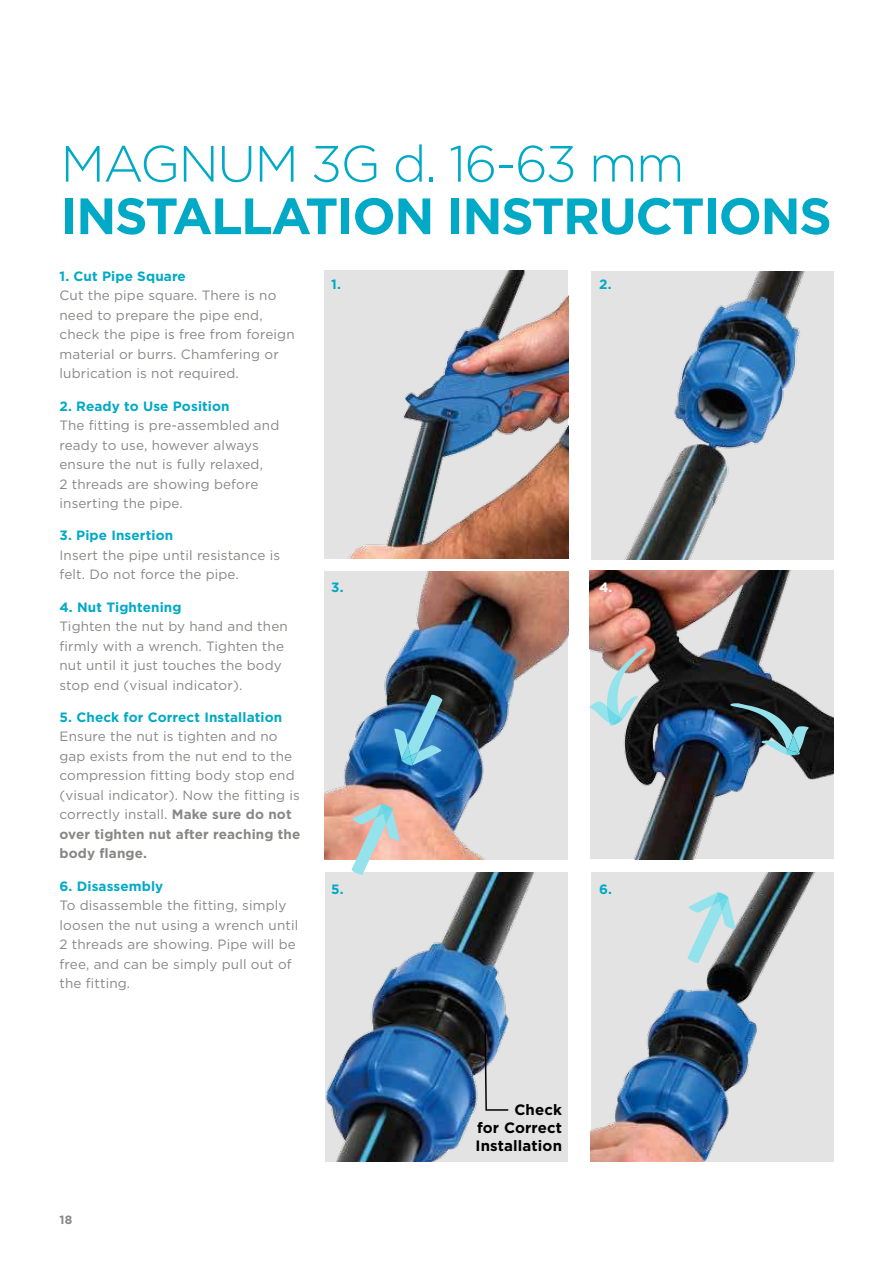
<style>
.page{position:relative;width:893px;height:1263px;background:#fff}
.page>*{position:absolute;margin:0;border:0;box-sizing:border-box;transform-origin:0 0}
.t1{font:700 51px "Gotham";letter-spacing:-.03em;color:#00a9c6}
.t2{font:300 51px "Gotham";letter-spacing:-.03em;color:#00a9c6}
.t3{font:700 15px/18px "Gotham";letter-spacing:.01em;color:#000;text-align:justify}
.t4{font:13.5px/19.5px "Gotham";letter-spacing:.01em;color:#878786}
.t5{font:700 13.5px "Gotham";letter-spacing:.01em;color:#00a9c6}
.t6{font:700 13.5px "Gotham";color:#fff}
.t7{font:700 12px "Gotham";color:#878786}
.s1{font-weight:700}
</style>
<div class="page">
<img style="left:325px;top:270px;width:243px;height:288px">
<img style="left:591px;top:272px;width:242px;height:288px">
<img style="left:325px;top:571px;width:243px;height:289px">
<img style="left:590px;top:570px;width:243px;height:289px">
<img style="left:325px;top:872px;width:243px;height:289px">
<img style="left:591px;top:872px;width:242px;height:289px">
<svg style="left:484px;top:1024px;width:26px;height:87px;background:#a7b0bb"></svg>
<svg style="left:351px;top:803px;width:49px;height:73px;background:#cccdc8"></svg>
<svg style="left:687px;top:892px;width:48px;height:72px;background:#b3d2d6"></svg>
<svg style="left:394px;top:693px;width:49px;height:73px;background:#4d90b5"></svg>
<svg style="left:589px;top:648px;width:57px;height:78px;background:#b6bebd"></svg>
<svg style="left:730px;top:703px;width:79px;height:52px;background:#3f5d6c"></svg>
<h1 class="t2" style="left:61px;top:141px;width:625px">MAGNUM 3G d. 16-63 mm</h1>
<h1 class="t1" style="left:61px;top:193px;width:773px">INSTALLATION INSTRUCTIONS</h1>
<p class="t5" style="left:60px;top:270px;width:128px">1. Cut Pipe Square</p>
<p class="t4" style="left:60px;top:286px;width:237px">Cut the pipe square. There is no need to prepare the pipe end, check the pipe is free from foreign material or burrs. Chamfering or lubrication is not required.</p>
<p class="t5" style="left:60px;top:400px;width:172px">2. Ready to Use Position</p>
<p class="t4" style="left:60px;top:416px;width:221px">The fitting is pre-assembled and ready to use, however always ensure the nut is fully relaxed,<br>2 threads are showing before inserting the pipe.</p>
<p class="t5" style="left:60px;top:529px;width:115px">3. Pipe Insertion</p>
<p class="t4" style="left:60px;top:546px;width:222px">Insert the pipe until resistance is felt. Do not force the pipe.</p>
<p class="t5" style="left:60px;top:601px;width:123px">4. Nut Tightening</p>
<p class="t4" style="left:60px;top:617px;width:230px">Tighten the nut by hand and then firmly with a wrench. Tighten the nut until it just touches the body stop end (visual indicator).</p>
<p class="t5" style="left:60px;top:711px;width:224px">5. Check for Correct Installation</p>
<p class="t4" style="left:60px;top:727px;width:242px">Ensure the nut is tighten and no gap exists from the nut end to the compression fitting body stop end (visual indicator). Now the fitting is correctly install. <span class="s1">Make sure do not over tighten nut after reaching the body flange.</span></p>
<p class="t5" style="left:60px;top:880px;width:105px">6. Disassembly</p>
<p class="t4" style="left:60px;top:896px;width:240px">To disassemble the fitting, simply loosen the nut using a wrench until<br>2 threads are showing. Pipe will be free, and can be simply pull out of the fitting.</p>
<p class="t5" style="left:331px;top:279px;width:11px">1.</p>
<p class="t5" style="left:331px;top:581px;width:14px">3.</p>
<p class="t5" style="left:331px;top:883px;width:14px">5.</p>
<p class="t7" style="left:60px;top:1215px;width:14px">18</p>
<p class="t5" style="left:599px;top:279px;width:14px">2.</p>
<p class="t6" style="left:599px;top:581px;width:15px">4.</p>
<p class="t5" style="left:599px;top:883px;width:14px">6.</p>
<p class="t3" style="left:476px;top:1102px;width:88px;text-indent:39px">Check for Correct Installation</p>
</div>
